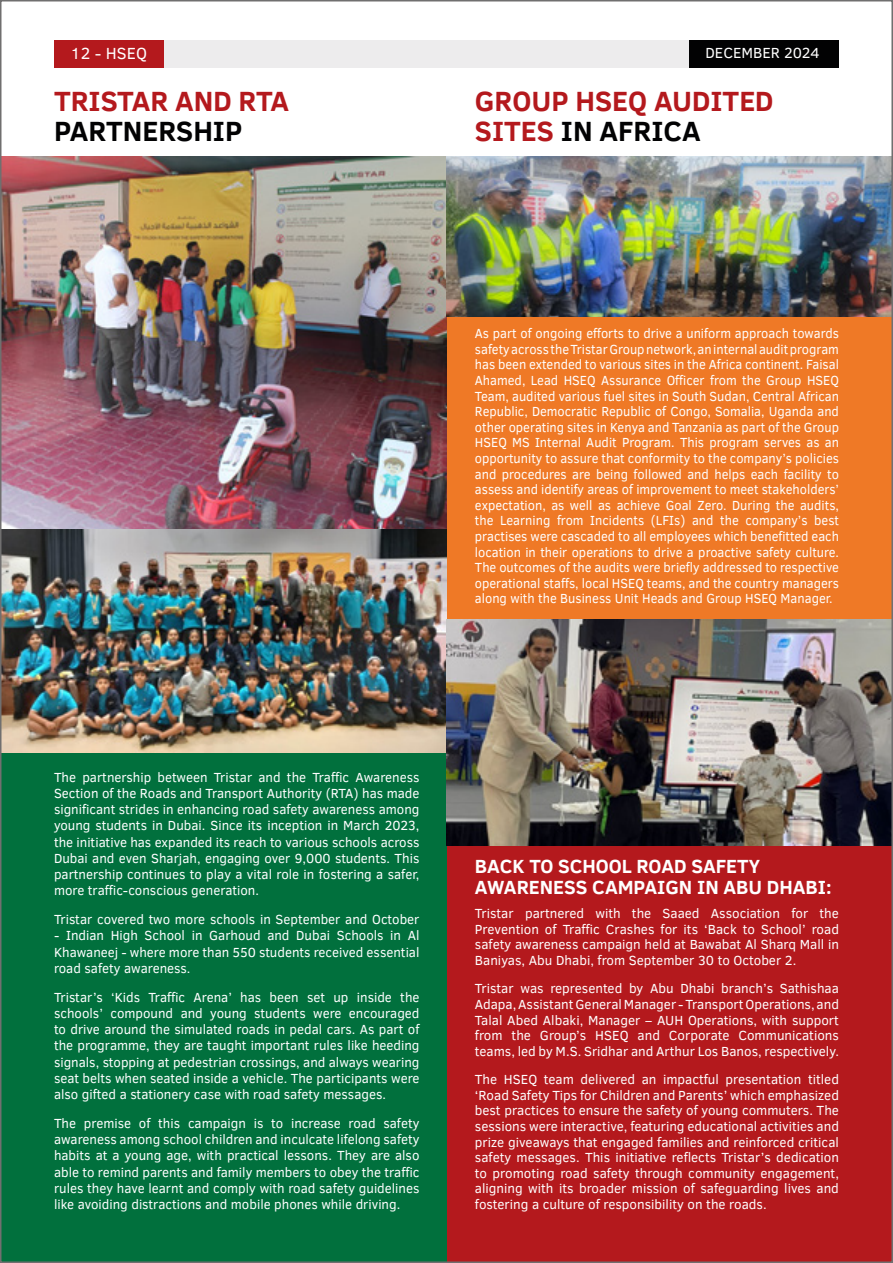
<style>
.page{position:relative;width:893px;height:1263px;background:#fff}
.page>*{position:absolute;margin:0;border:0;box-sizing:border-box;transform-origin:0 0}
.t1{font:700 28.5px/30px "Clear Sans";color:#b4191d}
.t2{font:700 28.5px "Clear Sans";color:#020203}
.t3{font:700 19.5px/21px "Clear Sans";color:#fff}
.t4{font:16.5px "Clear Sans";color:#fff}
.t5{font:15px "Clear Sans";color:#fff}
.t6{font:13.5px/16.2px "Clear Sans";color:#fff;text-align:justify}
.t7{font:13.5px/15.6px "Clear Sans";color:#fff;text-align:justify;scale:.95 1}
.s1{color:#020203}
</style>
<div class="page">
<div style="left:446px;top:165px;width:447px;height:1098px;background:#ef7926"></div>
<div style="left:446px;top:794px;width:447px;height:469px;background:#b4191d"></div>
<div style="left:0;top:165px;width:446px;height:1098px;background:#01703d"></div>
<img style="left:3px;top:157px;width:443px;height:596px">
<img style="left:446px;top:620px;width:444px;height:225px">
<img style="left:446px;top:157px;width:444px;height:160px">
<div style="left:156px;top:40px;width:557px;height:28px;background:#edeced"></div>
<div style="left:54px;top:40px;width:110px;height:28px;background:#b4191d"></div>
<div style="left:690px;top:40px;width:149px;height:28px;background:#020203"></div>
<p class="t4" style="left:71px;top:42px;width:78px">12 - HSEQ</p>
<p class="t5" style="left:705px;top:43px;width:116px">DECEMBER 2024</p>
<h1 class="t1" style="left:54px;top:85px;width:237px">TRISTAR AND RTA</h1>
<h1 class="t2" style="left:54px;top:111px;width:190px">PARTNERSHIP</h1>
<h1 class="t1" style="left:475px;top:85px;width:300px">GROUP HSEQ AUDITED<br>SITES <span class="s1">IN AFRICA</span></h1>
<p class="t7" style="left:475px;top:325px;width:385px">As part of ongoing efforts to drive a uniform approach towards safety across the Tristar Group network, an internal audit program has been extended to various sites in the Africa continent. Faisal Ahamed, Lead HSEQ Assurance Officer from the Group HSEQ Team, audited various fuel sites in South Sudan, Central African Republic, Democratic Republic of Congo, Somalia, Uganda and other operating sites in Kenya and Tanzania as part of the Group HSEQ MS Internal Audit Program. This program serves as an opportunity to assure that conformity to the company’s policies and procedures are being followed and helps each facility to assess and identify areas of improvement to meet stakeholders’ expectation, as well as achieve Goal Zero. During the audits, the Learning from Incidents (LFIs) and the company’s best practises were cascaded to all employees which benefitted each location in their operations to drive a proactive safety culture.<br>The outcomes of the audits were briefly addressed to respective operational staffs, local HSEQ teams, and the country managers along with the Business Unit Heads and Group HSEQ Manager.</p>
<p class="t6" style="left:54px;top:769px;width:367px">The partnership between Tristar and the Traffic Awareness Section of the Roads and Transport Authority (RTA) has made significant strides in enhancing road safety awareness among young students in Dubai. Since its inception in March 2023, the initiative has expanded its reach to various schools across Dubai and even Sharjah, engaging over 9,000 students. This partnership continues to play a vital role in fostering a safer, more traffic-conscious generation.</p>
<p class="t6" style="left:54px;top:911px;width:367px">Tristar covered two more schools in September and October</p>
<p class="t6" style="left:54px;top:927px;width:367px">- Indian High School in Garhoud and Dubai Schools in Al Khawaneej - where more than 550 students received essential road safety awareness.</p>
<p class="t6" style="left:54px;top:989px;width:367px">Tristar’s ‘Kids Traffic Arena’ has been set up inside the schools’ compound and young students were encouraged to drive around the simulated roads in pedal cars. As part of the programme, they are taught important rules like heeding signals, stopping at pedestrian crossings, and always wearing seat belts when seated inside a vehicle. The participants were also gifted a stationery case with road safety messages.</p>
<p class="t6" style="left:54px;top:1115px;width:367px">The premise of this campaign is to increase road safety awareness among school children and inculcate lifelong safety habits at a young age, with practical lessons. They are also able to remind parents and family members to obey the traffic rules they have learnt and comply with road safety guidelines like avoiding distractions and mobile phones while driving.</p>
<h2 class="t3" style="left:475px;top:855px;width:358px">BACK TO SCHOOL ROAD SAFETY<br>AWARENESS CAMPAIGN IN ABU DHABI:</h2>
<p class="t6" style="left:475px;top:906px;width:366px;line-height:15.6px">Tristar partnered with the Saaed Association for the Prevention of Traffic Crashes for its ‘Back to School’ road safety awareness campaign held at Bawabat Al Sharq Mall in Baniyas, Abu Dhabi, from September 30 to October 2.</p>
<p class="t6" style="left:475px;top:981px;width:366px;line-height:15.6px">Tristar was represented by Abu Dhabi branch’s Sathishaa Adapa, Assistant General Manager - Transport Operations, and Talal Abed Albaki, Manager – AUH Operations, with support from the Group’s HSEQ and Corporate Communications teams, led by M.S. Sridhar and Arthur Los Banos, respectively.</p>
<p class="t6" style="left:475px;top:1072px;width:366px;line-height:15.6px">The HSEQ team delivered an impactful presentation titled ‘Road Safety Tips for Children and Parents’ which emphasized best practices to ensure the safety of young commuters. The sessions were interactive, featuring educational activities and prize giveaways that engaged families and reinforced critical safety messages. This initiative reflects Tristar’s dedication to promoting road safety through community engagement, aligning with its broader mission of safeguarding lives and fostering a culture of responsibility on the roads.</p>
</div>
